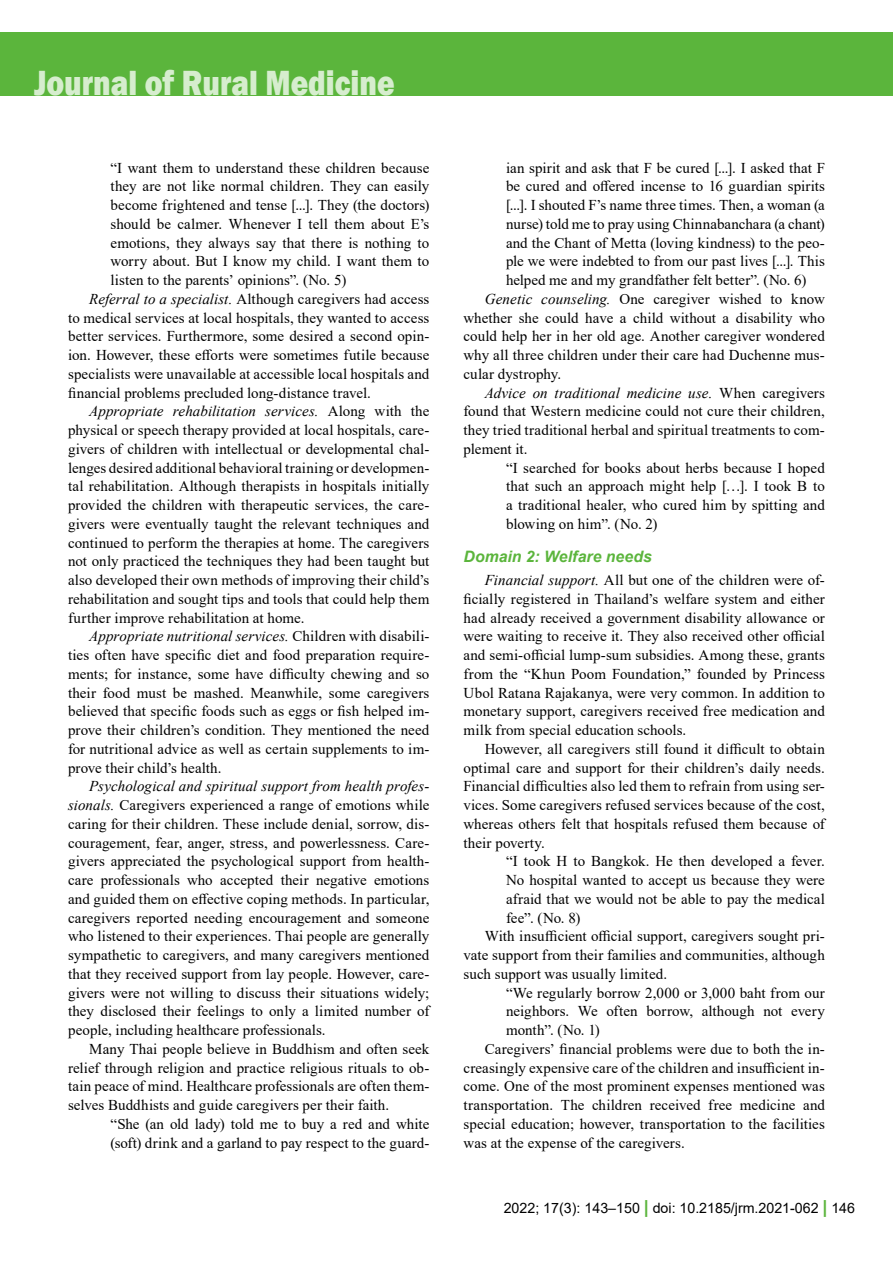
<style>
.page{position:relative;width:893px;height:1263px;background:#fff}
.page>*{position:absolute;margin:0;border:0;box-sizing:border-box;transform-origin:0 0}
.t1{font:800 36px "Franklin Gothic";color:#d6edce;scale:.83 1}
.t2{font:italic 700 15.75px "Arial";letter-spacing:.005em;color:#5bb53c}
.t3{font:15px/18.8px "Times New Roman";letter-spacing:.005em;color:#000;text-align:justify}
.t4{font:italic 15px "Times New Roman";letter-spacing:.005em;color:#000}
.t5{font:14.25px "Arial";color:#000}
.s1{font-style:italic}
.s2{font-style:normal}
.s3{font-weight:700;font-size:18px;color:#5bb53c}
</style>
<div class="page">
<div style="left:0;top:32px;width:893px;height:64px;background:#5bb53c"></div>
<h1 class="t1" style="left:34px;top:59px;width:436px">Journal of Rural Medicine</h1>
<p class="t3" style="left:111px;top:158px;width:320px">“I want them to understand these children because</p>
<p class="t3" style="left:111px;top:176px;width:320px">they are not like normal children. They can easily</p>
<p class="t3" style="left:111px;top:195px;width:320px">become frightened and tense [...]. They (the doctors)</p>
<p class="t3" style="left:111px;top:214px;width:320px">should be calmer. Whenever I tell them about E’s</p>
<p class="t3" style="left:111px;top:233px;width:320px">emotions, they always say that there is nothing to</p>
<p class="t3" style="left:111px;top:251px;width:320px">worry about. But I know my child. I want them to</p>
<p class="t3" style="left:111px;top:270px;width:237px">listen to the parents’ opinions”. (No. 5)</p>
<p class="t3" style="left:89px;top:289px;width:342px"><span class="s1">Referral to a specialist.</span> Although caregivers had access</p>
<p class="t3" style="left:68px;top:308px;width:363px">to medical services at local hospitals, they wanted to access</p>
<p class="t3" style="left:68px;top:326px;width:363px">better services. Furthermore, some desired a second opin-</p>
<p class="t3" style="left:68px;top:345px;width:363px">ion. However, these efforts were sometimes futile because</p>
<p class="t3" style="left:68px;top:364px;width:363px">specialists were unavailable at accessible local hospitals and</p>
<p class="t3" style="left:68px;top:383px;width:304px">financial problems precluded long-distance travel.</p>
<p class="t4" style="left:89px;top:401px;width:342px">Appropriate rehabilitation services. <span class="s2">Along with the</span></p>
<p class="t3" style="left:68px;top:420px;width:363px">physical or speech therapy provided at local hospitals, care-</p>
<p class="t3" style="left:68px;top:439px;width:363px">givers of children with intellectual or developmental chal-</p>
<p class="t3" style="left:68px;top:458px;width:363px">lenges desired additional behavioral training or developmen-</p>
<p class="t3" style="left:68px;top:476px;width:363px">tal rehabilitation. Although therapists in hospitals initially</p>
<p class="t3" style="left:68px;top:495px;width:363px">provided the children with therapeutic services, the care-</p>
<p class="t3" style="left:68px;top:514px;width:363px">givers were eventually taught the relevant techniques and</p>
<p class="t3" style="left:68px;top:533px;width:363px">continued to perform the therapies at home. The caregivers</p>
<p class="t3" style="left:68px;top:551px;width:363px">not only practiced the techniques they had been taught but</p>
<p class="t3" style="left:68px;top:570px;width:363px">also developed their own methods of improving their child’s</p>
<p class="t3" style="left:68px;top:589px;width:363px">rehabilitation and sought tips and tools that could help them</p>
<p class="t3" style="left:68px;top:608px;width:238px">further improve rehabilitation at home.</p>
<p class="t4" style="left:89px;top:626px;width:342px">Appropriate nutritional services. <span class="s2">Children with disabili-</span></p>
<p class="t3" style="left:68px;top:645px;width:363px">ties often have specific diet and food preparation require-</p>
<p class="t3" style="left:68px;top:664px;width:363px">ments; for instance, some have difficulty chewing and so</p>
<p class="t3" style="left:68px;top:683px;width:363px">their food must be mashed. Meanwhile, some caregivers</p>
<p class="t3" style="left:68px;top:701px;width:363px">believed that specific foods such as eggs or fish helped im-</p>
<p class="t3" style="left:68px;top:720px;width:363px">prove their children’s condition. They mentioned the need</p>
<p class="t3" style="left:68px;top:739px;width:363px">for nutritional advice as well as certain supplements to im-</p>
<p class="t3" style="left:68px;top:758px;width:155px">prove their child’s health.</p>
<p class="t3" style="left:68px;top:776px;width:363px;text-indent:21px"><span class="s1">Psychological and spiritual support from health profes&shy;sionals.</span> Caregivers experienced a range of emotions while caring for their children. These include denial, sorrow, dis&shy;couragement, fear, anger, stress, and powerlessness. Care&shy;givers appreciated the psychological support from health&shy;care professionals who accepted their negative emotions and guided them on effective coping methods. In particular, caregivers reported needing encouragement and someone who listened to their experiences. Thai people are generally sympathetic to caregivers, and many caregivers mentioned that they received support from lay people. However, care&shy;givers were not willing to discuss their situations widely; they disclosed their feelings to only a limited number of people, including healthcare professionals.</p>
<p class="t3" style="left:68px;top:1039px;width:363px;text-indent:21px">Many Thai people believe in Buddhism and often seek relief through religion and practice religious rituals to ob&shy;tain peace of mind. Healthcare professionals are often them&shy;selves Buddhists and guide caregivers per their faith.</p>
<p class="t3" style="left:111px;top:1114px;width:320px">“She (an old lady) told me to buy a red and white (soft) drink and a garland to pay respect to the guard-</p>
<p class="t3" style="left:506px;top:158px;width:320px">ian spirit and ask that F be cured [...]. I asked that F</p>
<p class="t3" style="left:506px;top:176px;width:320px">be cured and offered incense to 16 guardian spirits</p>
<p class="t3" style="left:506px;top:195px;width:320px">[...]. I shouted F’s name three times. Then, a woman (a</p>
<p class="t3" style="left:506px;top:214px;width:320px">nurse) told me to pray using Chinnabanchara (a chant)</p>
<p class="t3" style="left:506px;top:233px;width:320px">and the Chant of Metta (loving kindness) to the peo-</p>
<p class="t3" style="left:506px;top:251px;width:320px">ple we were indebted to from our past lives [...]. This</p>
<p class="t3" style="left:506px;top:270px;width:302px">helped me and my grandfather felt better”. (No. 6)</p>
<p class="t3" style="left:485px;top:289px;width:342px"><span class="s1">Genetic counseling.</span> One caregiver wished to know</p>
<p class="t3" style="left:463px;top:308px;width:363px">whether she could have a child without a disability who</p>
<p class="t3" style="left:463px;top:326px;width:363px">could help her in her old age. Another caregiver wondered</p>
<p class="t3" style="left:463px;top:345px;width:363px">why all three children under their care had Duchenne mus-</p>
<p class="t3" style="left:463px;top:364px;width:99px">cular dystrophy.</p>
<p class="t4" style="left:485px;top:382px;width:342px">Advice on traditional medicine use. <span class="s2">When caregivers</span></p>
<p class="t3" style="left:463px;top:401px;width:363px">found that Western medicine could not cure their children,</p>
<p class="t3" style="left:463px;top:420px;width:363px">they tried traditional herbal and spiritual treatments to com-</p>
<p class="t3" style="left:463px;top:439px;width:66px">plement it.</p>
<p class="t3" style="left:506px;top:458px;width:320px">“I searched for books about herbs because I hoped</p>
<p class="t3" style="left:506px;top:476px;width:320px">that such an approach might help […]. I took B to</p>
<p class="t3" style="left:506px;top:495px;width:320px">a traditional healer, who cured him by spitting and</p>
<p class="t3" style="left:506px;top:514px;width:153px">blowing on him”. (No. 2)</p>
<p class="t2" style="left:463px;top:546px;width:190px">Domain 2: Welfare needs</p>
<p class="t3" style="left:463px;top:570px;width:363px;text-indent:21px"><span class="s1">Financial support.</span> All but one of the children were of&shy;ficially registered in Thailand’s welfare system and either had already received a government disability allowance or were waiting to receive it. They also received other official and semi-official lump-sum subsidies. Among these, grants from the “Khun Poom Foundation,” founded by Princess Ubol Ratana Rajakanya, were very common. In addition to monetary support, caregivers received free medication and milk from special education schools.</p>
<p class="t3" style="left:463px;top:739px;width:363px;text-indent:21px">However, all caregivers still found it difficult to obtain optimal care and support for their children’s daily needs.<br>Financial difficulties also led them to refrain from using ser&shy;vices. Some caregivers refused services because of the cost, whereas others felt that hospitals refused them because of their poverty.</p>
<p class="t3" style="left:506px;top:851px;width:320px">“I took H to Bangkok. He then developed a fever.</p>
<p class="t3" style="left:506px;top:870px;width:320px">No hospital wanted to accept us because they were</p>
<p class="t3" style="left:506px;top:889px;width:320px">afraid that we would not be able to pay the medical</p>
<p class="t3" style="left:506px;top:908px;width:76px">fee”. (No. 8)</p>
<p class="t3" style="left:485px;top:926px;width:342px">With insufficient official support, caregivers sought pri-</p>
<p class="t3" style="left:463px;top:945px;width:363px">vate support from their families and communities, although</p>
<p class="t3" style="left:463px;top:964px;width:205px">such support was usually limited.</p>
<p class="t3" style="left:506px;top:983px;width:320px">“We regularly borrow 2,000 or 3,000 baht from our</p>
<p class="t3" style="left:506px;top:1001px;width:320px">neighbors. We often borrow, although not every</p>
<p class="t3" style="left:506px;top:1020px;width:95px">month”. (No. 1)</p>
<p class="t3" style="left:485px;top:1039px;width:342px">Caregivers’ financial problems were due to both the in-</p>
<p class="t3" style="left:463px;top:1058px;width:363px">creasingly expensive care of the children and insufficient in-</p>
<p class="t3" style="left:463px;top:1076px;width:363px">come. One of the most prominent expenses mentioned was</p>
<p class="t3" style="left:463px;top:1095px;width:363px">transportation. The children received free medicine and</p>
<p class="t3" style="left:463px;top:1114px;width:363px">special education; however, transportation to the facilities</p>
<p class="t3" style="left:463px;top:1133px;width:223px">was at the expense of the caregivers.</p>
<p class="t5" style="left:504px;top:1198px;width:353px">2022; 17(3): 143–150 <span class="s3">|</span> doi: 10.2185/jrm.2021-062 <span class="s3">|</span> 146</p>
</div>
